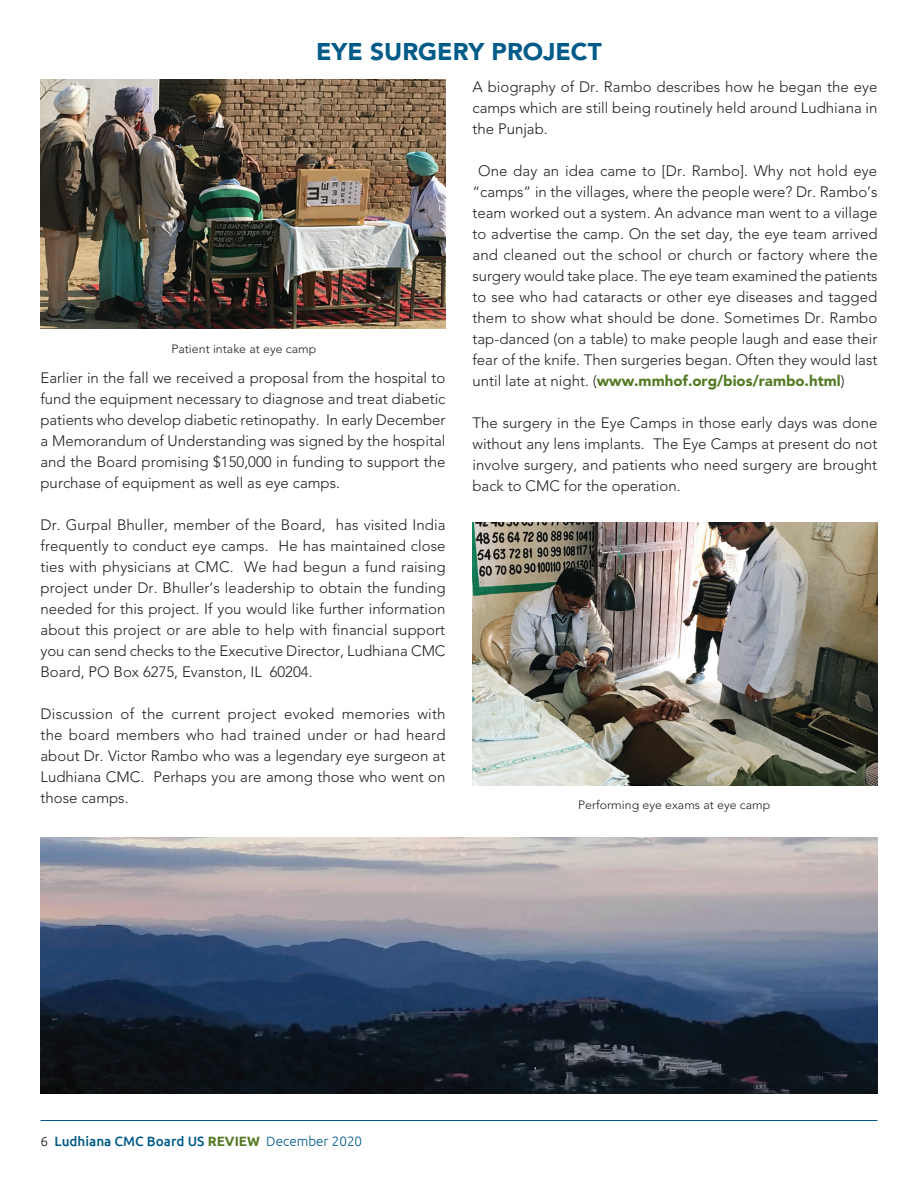
<style>
.page{position:relative;width:918px;height:1188px;background:#fff}
.page>*{position:absolute;margin:0;border:0;box-sizing:border-box;transform-origin:0 0}
.t1{font:900 24px "Avenir LT Std";color:#005b89}
.t2{font:300 15px/21px "Avenir LT Std";color:#231f20;text-align:justify}
.t3{font:500 13.5px "Ubuntu";color:#005b89}
.t4{font:300 12px "Avenir LT Std";color:#231f20}
.s1{font-weight:900;color:#547a24}
.s2{font-weight:300;color:#231f20}
.s3{font-weight:700;color:#547a24}
.s4{font-weight:300}
</style>
<div class="page">
<hr style="left:40px;top:1120px;width:838px;height:1px;background:#005b89">
<img style="left:40px;top:80px;width:406px;height:248px">
<img style="left:472px;top:523px;width:406px;height:263px">
<img style="left:40px;top:837px;width:838px;height:257px">
<h1 class="t1" style="left:316px;top:37px;width:287px">EYE SURGERY PROJECT</h1>
<p class="t4" style="left:171px;top:342px;width:146px">Patient intake at eye camp</p>
<p class="t2" style="left:40px;top:368px;width:407px">Earlier in the fall we received a proposal from the hospital to fund the equipment necessary to diagnose and treat diabetic patients who develop diabetic retinopathy. In early December a Memorandum of Understanding was signed by the hospital and the Board promising $150,000 in funding to support the purchase of equipment as well as eye camps.</p>
<p class="t2" style="left:40px;top:515px;width:407px">Dr. Gurpal Bhuller, member of the Board, has visited India frequently to conduct eye camps. He has maintained close ties with physicians at CMC. We had begun a fund raising project under Dr. Bhuller’s leadership to obtain the funding needed for this project. If you would like further information about this project or are able to help with financial support you can send checks to the Executive Director, Ludhiana CMC Board, PO Box 6275, Evanston, IL 60204.</p>
<p class="t2" style="left:40px;top:704px;width:407px">Discussion of the current project evoked memories with the board members who had trained under or had heard about Dr. Victor Rambo who was a legendary eye surgeon at Ludhiana CMC. Perhaps you are among those who went on those camps.</p>
<p class="t2" style="left:472px;top:77px;width:407px">A biography of Dr. Rambo describes how he began the eye camps which are still being routinely held around Ludhiana in the Punjab.</p>
<p class="t2" style="left:472px;top:161px;width:407px;text-indent:6px">One day an idea came to [Dr. Rambo]. Why not hold eye “camps” in the villages, where the people were? Dr. Rambo’s team worked out a system. An advance man went to a village to advertise the camp. On the set day, the eye team arrived and cleaned out the school or church or factory where the surgery would take place. The eye team examined the patients to see who had cataracts or other eye diseases and tagged them to show what should be done. Sometimes Dr. Rambo tap-danced (on a table) to make people laugh and ease their fear of the knife. Then surgeries began. Often they would last until late at night. (<span class="s1">www.mmhof.org/bios/rambo.html</span>)</p>
<p class="t2" style="left:472px;top:413px;width:407px">The surgery in the Eye Camps in those early days was done without any lens implants. The Eye Camps at present do not involve surgery, and patients who need surgery are brought back to CMC for the operation.</p>
<p class="t4" style="left:578px;top:798px;width:194px">Performing eye exams at eye camp</p>
<p class="t3" style="left:40px;top:1133px;width:323px"><span class="s2">6</span> Ludhiana CMC Board US <span class="s3">REVIEW</span> <span class="s4">December 2020</span></p>
</div>
